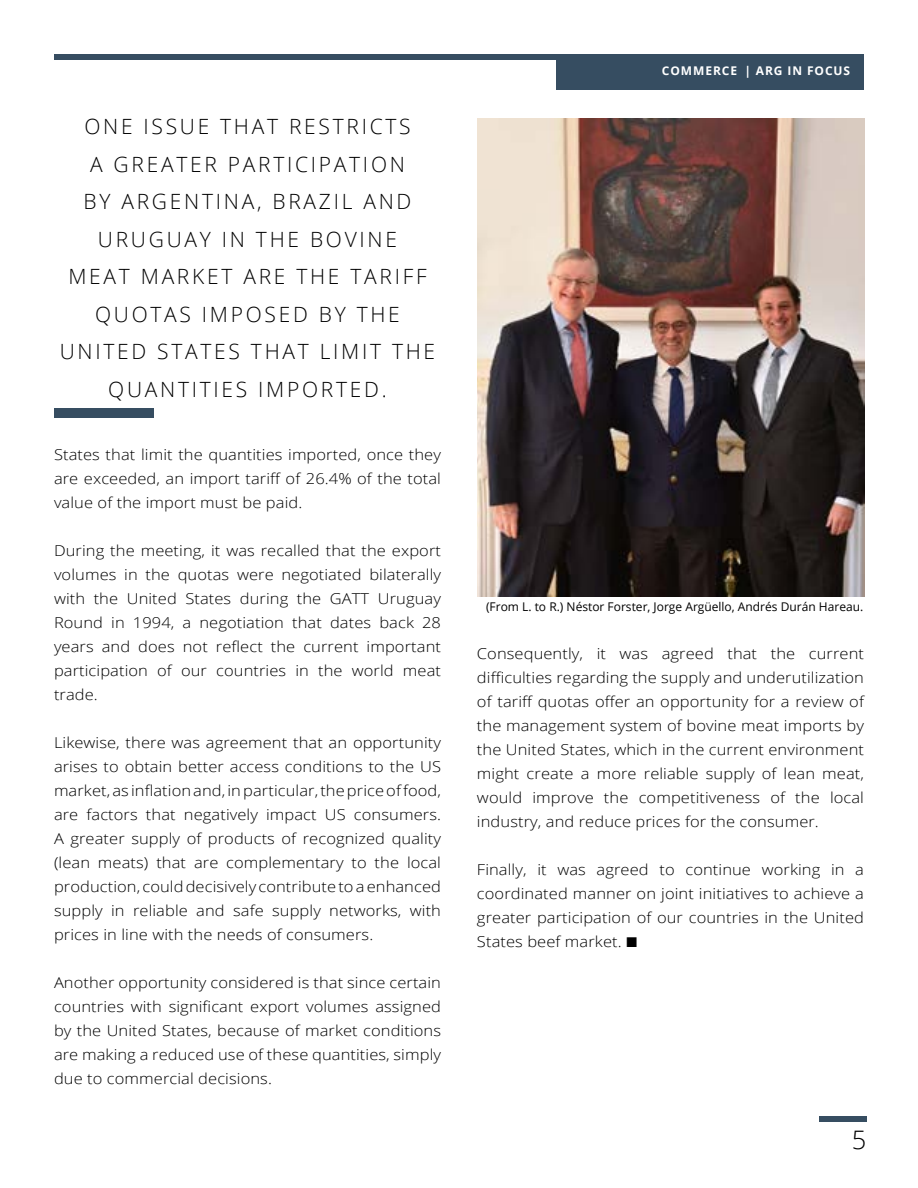
<style>
.page{position:relative;width:918px;height:1188px;background:#fff}
.page>*{position:absolute;margin:0;border:0;box-sizing:border-box;transform-origin:0 0}
.t1{font:300 25.5px "Open Sans";color:#000}
.t2{font:300 21px/37.5px "Open Sans";letter-spacing:.13em;color:#000;text-align:center}
.t3{font:300 15px/24px "Open Sans";letter-spacing:.005em;color:#000;text-align:justify;scale:1.1 1}
.t4{font:12px "Open Sans";color:#000}
.t5{font:700 12px "Open Sans";letter-spacing:.075em;color:#fff}
.s1{font-family:"Arial";font-weight:700;font-size:21px}
</style>
<div class="page">
<div style="left:54px;top:54px;width:810px;height:5px;background:#364d61"></div>
<div style="left:556px;top:54px;width:308px;height:36px;background:#364d61"></div>
<div style="left:819px;top:1116px;width:47px;height:5px;background:#364d61"></div>
<div style="left:54px;top:408px;width:100px;height:9px;background:#364d61"></div>
<img style="left:477px;top:118px;width:387px;height:478px">
<h2 class="t2" style="left:60px;top:107px;width:377px">ONE ISSUE THAT RESTRICTS<br>A GREATER PARTICIPATION<br>BY ARGENTINA, BRAZIL AND<br>URUGUAY IN THE BOVINE<br>MEAT MARKET ARE THE TARIFF<br>QUOTAS IMPOSED BY THE<br>UNITED STATES THAT LIMIT THE<br>QUANTITIES IMPORTED.</h2>
<p class="t3" style="left:54px;top:442px;width:353px">States that limit the quantities imported, once they are exceeded, an import tariff of 26.4% of the total value of the import must be paid.</p>
<p class="t3" style="left:54px;top:538px;width:353px">During the meeting, it was recalled that the export volumes in the quotas were negotiated bilaterally with the United States during the GATT Uruguay Round in 1994, a negotiation that dates back 28 years and does not reflect the current important participation of our countries in the world meat trade.</p>
<p class="t3" style="left:54px;top:730px;width:353px">Likewise, there was agreement that an opportunity arises to obtain better access conditions to the US market, as inflation and, in particular, the price of food, are factors that negatively impact US consumers.<br>A greater supply of products of recognized quality (lean meats) that are complementary to the local production, could decisively contribute to a enhanced supply in reliable and safe supply networks, with prices in line with the needs of consumers.</p>
<p class="t3" style="left:54px;top:970px;width:353px">Another opportunity considered is that since certain countries with significant export volumes assigned by the United States, because of market conditions are making a reduced use of these quantities, simply due to commercial decisions.</p>
<p class="t5" style="left:662px;top:62px;width:190px">COMMERCE | ARG IN FOCUS</p>
<p class="t4" style="left:486px;top:598px;width:379px">(From L. to R.) Néstor Forster, Jorge Argüello, Andrés Durán Hareau.</p>
<p class="t3" style="left:477px;top:641px;width:353px">Consequently, it was agreed that the current difficulties regarding the supply and underutilization of tariff quotas offer an opportunity for a review of the management system of bovine meat imports by the United States, which in the current environment might create a more reliable supply of lean meat, would improve the competitiveness of the local industry, and reduce prices for the consumer.</p>
<p class="t3" style="left:477px;top:857px;width:353px">Finally, it was agreed to continue working in a coordinated manner on joint initiatives to achieve a greater participation of our countries in the United States beef market. <span class="s1">■</span></p>
<h1 class="t1" style="left:852px;top:1122px;width:16px">5</h1>
</div>
